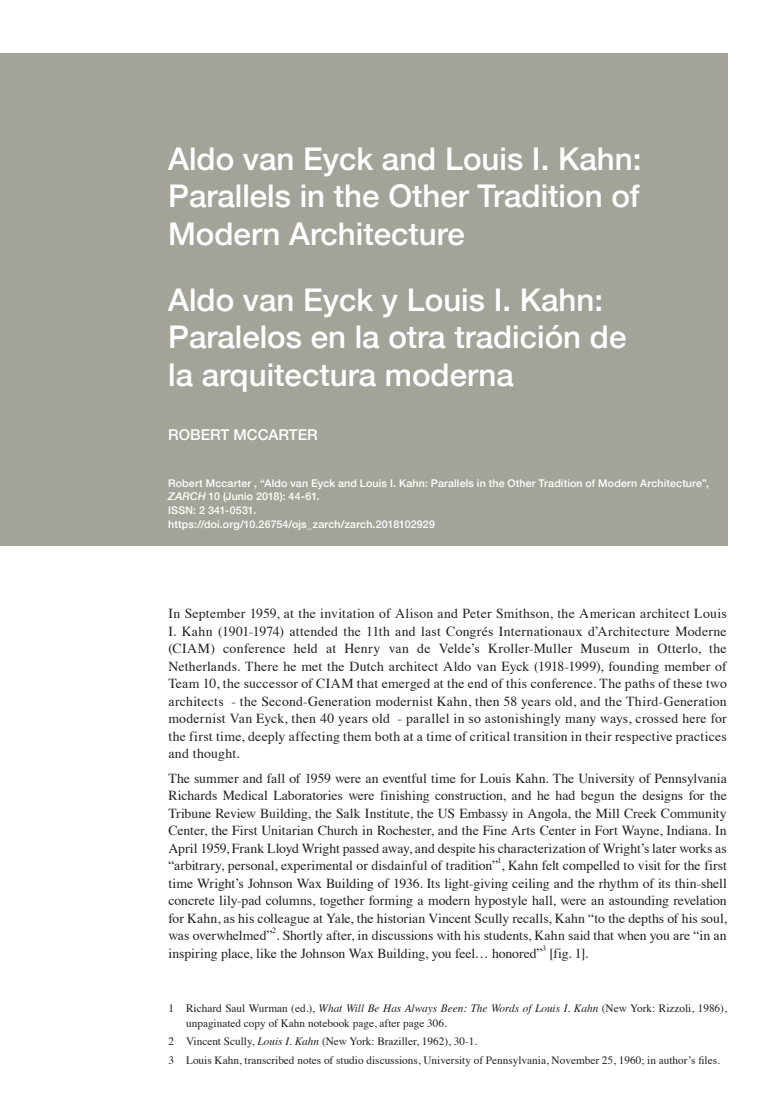
<style>
.page{position:relative;width:780px;height:1117px;background:#fff}
.page>*{position:absolute;margin:0;border:0;box-sizing:border-box;transform-origin:0 0}
.t1{font:500 31.25px/37.5px "Helvetica Neue";color:#fff;text-align:justify}
.t2{font:500 15px "Helvetica Neue LT Std";color:#fff}
.t3{font:13.75px/17.5px "Times";letter-spacing:.005em;color:#231f20;text-align:justify}
.t4{font:11.25px/15px "Times";color:#231f20}
.t5{font:500 10.62px/13.8px "Helvetica Neue";letter-spacing:.015em;color:#fff}
.t6{font:8px "Times";color:#231f20}
.s1{font-style:italic}
</style>
<div class="page">
<div style="left:0;top:53px;width:727px;height:493px;background:#a3a399"></div>
<h1 class="t1" style="left:168px;top:137px;width:474px">Aldo van Eyck and Louis I. Kahn:<br>Parallels in the Other Tradition of Modern Architecture</h1>
<h1 class="t1" style="left:168px;top:278px;width:459px;text-align:left">Aldo van Eyck y Louis I. Kahn:<br>Paralelos en la otra tradición de la arquitectura moderna</h1>
<p class="t2" style="left:168px;top:426px;width:151px">ROBERT MCCARTER</p>
<p class="t5" style="left:168px;top:475px;width:542px">Robert Mccarter , “Aldo van Eyck and Louis I. Kahn: Parallels in the Other Tradition of Modern Architecture”, <span class="s1">ZARCH</span> 10 (Junio 2018): 44-61.<br>ISSN: 2 341-0531.<br>https://doi.org/10.26754/ojs_zarch/zarch.2018102929</p>
<p class="t3" style="left:168px;top:603px;width:560px">In September 1959, at the invitation of Alison and Peter Smithson, the American architect Louis I. Kahn (1901-1974) attended the 11th and last Congrés Internationaux d’Architecture Moderne (CIAM) conference held at Henry van de Velde’s Kroller-Muller Museum in Otterlo, the Netherlands. There he met the Dutch architect Aldo van Eyck (1918-1999), founding member of Team 10, the successor of CIAM that emerged at the end of this conference. The paths of these two architects - the Second-Generation modernist Kahn, then 58 years old, and the Third-Generation modernist Van Eyck, then 40 years old - parallel in so astonishingly many ways, crossed here for the first time, deeply affecting them both at a time of critical transition in their respective practices and thought.</p>
<p class="t3" style="left:168px;top:768px;width:560px">The summer and fall of 1959 were an eventful time for Louis Kahn. The University of Pennsylvania Richards Medical Laboratories were finishing construction, and he had begun the designs for the Tribune Review Building, the Salk Institute, the US Embassy in Angola, the Mill Creek Community Center, the First Unitarian Church in Rochester, and the Fine Arts Center in Fort Wayne, Indiana. In April 1959, Frank Lloyd Wright passed away, and despite his characterization of Wright’s later works as “arbitrary, personal, experimental or disdainful of tradition” , Kahn felt compelled to visit for the first</p>
<p class="t6" style="left:497px;top:852px;width:6px">1</p>
<p class="t3" style="left:168px;top:873px;width:560px">time Wright’s Johnson Wax Building of 1936. Its light-giving ceiling and the rhythm of its thin-shell concrete lily-pad columns, together forming a modern hypostyle hall, were an astounding revelation for Kahn, as his colleague at Yale, the historian Vincent Scully recalls, Kahn “to the depths of his soul, was overwhelmed” . Shortly after, in discussions with his students, Kahn said that when you are “in an</p>
<p class="t6" style="left:272px;top:922px;width:6px">2</p>
<p class="t3" style="left:168px;top:943px;width:376px">inspiring place, like the Johnson Wax Building, you feel… honored”</p>
<p class="t6" style="left:542px;top:940px;width:6px">3</p>
<p class="t3" style="left:549px;top:943px;width:40px">[fig. 1].</p>
<p class="t4" style="left:186px;top:999px;width:542px;text-indent:-18px">1 Richard Saul Wurman (ed.), <span class="s1">What Will Be Has Always Been: The Words of Louis I. Kahn</span> (New York: Rizzoli, 1986), unpaginated copy of Kahn notebook page, after page 306.</p>
<p class="t4" style="left:168px;top:1030px;width:553px;line-height:18.5px">2 Vincent Scully, <span class="s1">Louis I. Kahn</span> (New York: Braziller, 1962), 30-1.<br>3 Louis Kahn, transcribed notes of studio discussions, University of Pennsylvania, November 25, 1960; in author’s files.</p>
</div>
